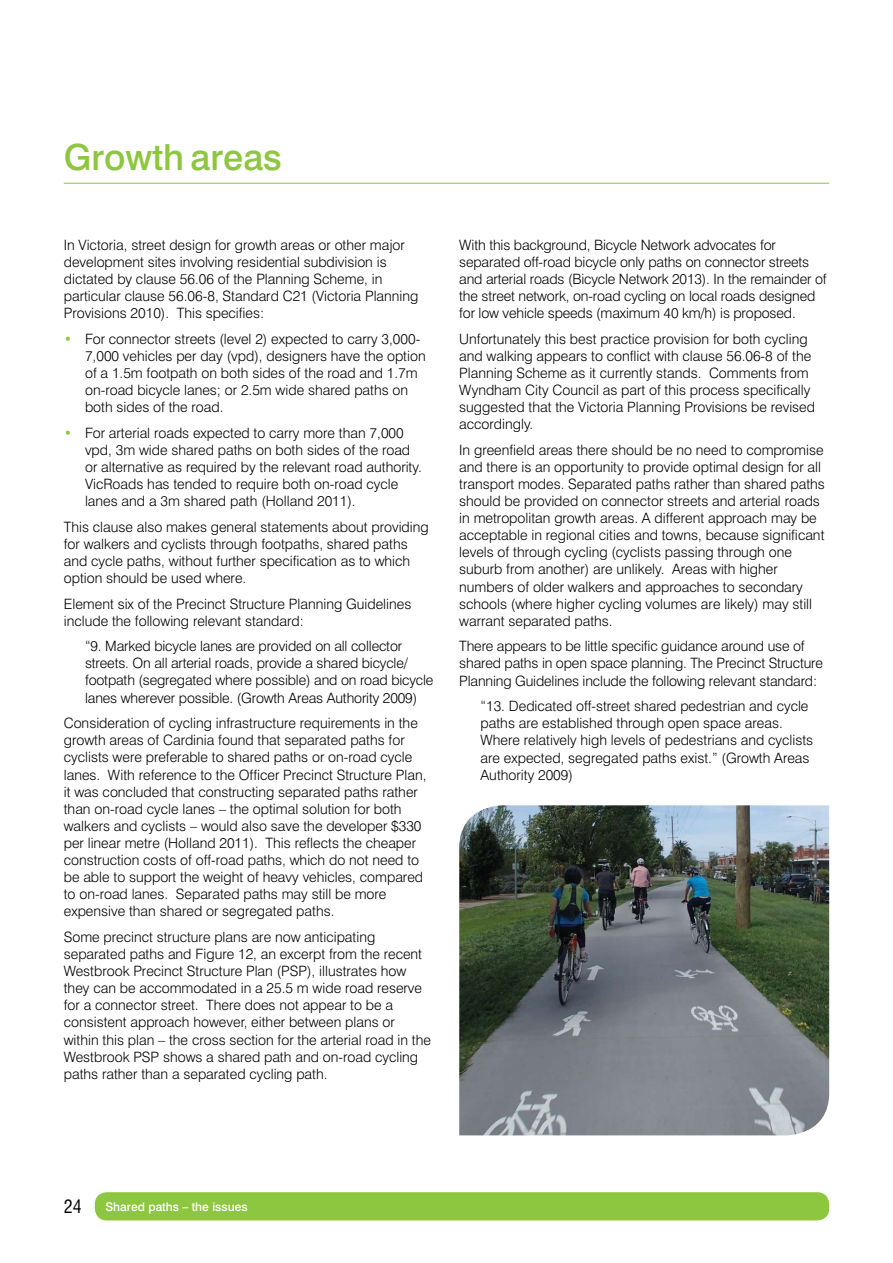
<style>
.page{position:relative;width:893px;height:1263px;background:#fff}
.page>*{position:absolute;margin:0;border:0;box-sizing:border-box;transform-origin:0 0}
.t1{font:500 36px "Swiss 721 BT";color:#8dc63f}
.t2{font:condensed 18px "Swiss 721 BT";color:#000}
.t3{font:300 14.25px/17.1px "Swiss 721 BT";color:#000}
.t4{font:500 12px "Swiss 721 BT";color:#fff}
.s1{color:#8dc63f}
</style>
<div class="page">
<div style="left:95px;top:1192px;width:734px;height:28px;background:#8dc63f;border-radius:12px"></div>
<hr style="left:64px;top:183px;width:765px;height:1px;background:#8dc63f">
<img style="left:459px;top:805px;width:370px;height:330px">
<h1 class="t1" style="left:64px;top:135px;width:220px">Growth areas</h1>
<p class="t3" style="left:64px;top:236px;width:356px">In Victoria, street design for growth areas or other major development sites involving residential subdivision is dictated by clause 56.06 of the Planning Scheme, in particular clause 56.06-8, Standard C21 (Victoria Planning Provisions 2010). This specifies:</p>
<p class="t3" style="left:85px;top:330px;width:342px;text-indent:-21px"><span class="s1">•</span> For connector streets (level 2) expected to carry 3,000- 7,000 vehicles per day (vpd), designers have the option of a 1.5m footpath on both sides of the road and 1.7m on-road bicycle lanes; or 2.5m wide shared paths on both sides of the road.</p>
<p class="t3" style="left:85px;top:424px;width:338px;text-indent:-21px"><span class="s1">•</span> For arterial roads expected to carry more than 7,000 vpd, 3m wide shared paths on both sides of the road or alternative as required by the relevant road authority.<br>VicRoads has tended to require both on-road cycle lanes and a 3m shared path (Holland 2011).</p>
<p class="t3" style="left:64px;top:518px;width:366px">This clause also makes general statements about providing for walkers and cyclists through footpaths, shared paths and cycle paths, without further specification as to which option should be used where.</p>
<p class="t3" style="left:64px;top:595px;width:349px">Element six of the Precinct Structure Planning Guidelines include the following relevant standard:</p>
<p class="t3" style="left:85px;top:637px;width:350px">“9. Marked bicycle lanes are provided on all collector streets. On all arterial roads, provide a shared bicycle/ footpath (segregated where possible) and on road bicycle lanes wherever possible. (Growth Areas Authority 2009)</p>
<p class="t3" style="left:64px;top:714px;width:364px">Consideration of cycling infrastructure requirements in the growth areas of Cardinia found that separated paths for cyclists were preferable to shared paths or on-road cycle lanes. With reference to the Officer Precinct Structure Plan, it was concluded that constructing separated paths rather than on-road cycle lanes – the optimal solution for both walkers and cyclists – would also save the developer $330 per linear metre (Holland 2011). This reflects the cheaper construction costs of off-road paths, which do not need to be able to support the weight of heavy vehicles, compared to on-road lanes. Separated paths may still be more expensive than shared or segregated paths.</p>
<p class="t3" style="left:64px;top:928px;width:369px">Some precinct structure plans are now anticipating separated paths and Figure 12, an excerpt from the recent Westbrook Precinct Structure Plan (PSP), illustrates how they can be accommodated in a 25.5 m wide road reserve for a connector street. There does not appear to be a consistent approach however, either between plans or within this plan – the cross section for the arterial road in the Westbrook PSP shows a shared path and on-road cycling paths rather than a separated cycling path.</p>
<p class="t3" style="left:459px;top:236px;width:369px">With this background, Bicycle Network advocates for separated off-road bicycle only paths on connector streets and arterial roads (Bicycle Network 2013). In the remainder of the street network, on-road cycling on local roads designed for low vehicle speeds (maximum 40 km/h) is proposed.</p>
<p class="t3" style="left:459px;top:330px;width:357px">Unfortunately this best practice provision for both cycling and walking appears to conflict with clause 56.06-8 of the Planning Scheme as it currently stands. Comments from Wyndham City Council as part of this process specifically suggested that the Victoria Planning Provisions be revised accordingly.</p>
<p class="t3" style="left:459px;top:441px;width:367px">In greenfield areas there should be no need to compromise and there is an opportunity to provide optimal design for all transport modes. Separated paths rather than shared paths should be provided on connector streets and arterial roads in metropolitan growth areas. A different approach may be acceptable in regional cities and towns, because significant levels of through cycling (cyclists passing through one suburb from another) are unlikely. Areas with higher numbers of older walkers and approaches to secondary schools (where higher cycling volumes are likely) may still warrant separated paths.</p>
<p class="t3" style="left:459px;top:638px;width:365px">There appears to be little specific guidance around use of shared paths in open space planning. The Precinct Structure<br>Planning Guidelines include the following relevant standard:</p>
<p class="t3" style="left:480px;top:697px;width:334px">“13. Dedicated off-street shared pedestrian and cycle paths are established through open space areas.<br>Where relatively high levels of pedestrians and cyclists are expected, segregated paths exist.” (Growth Areas Authority 2009)</p>
<p class="t2" style="left:64px;top:1196px;width:19px">24</p>
<p class="t4" style="left:105px;top:1199px;width:144px">Shared paths – the issues</p>
</div>
